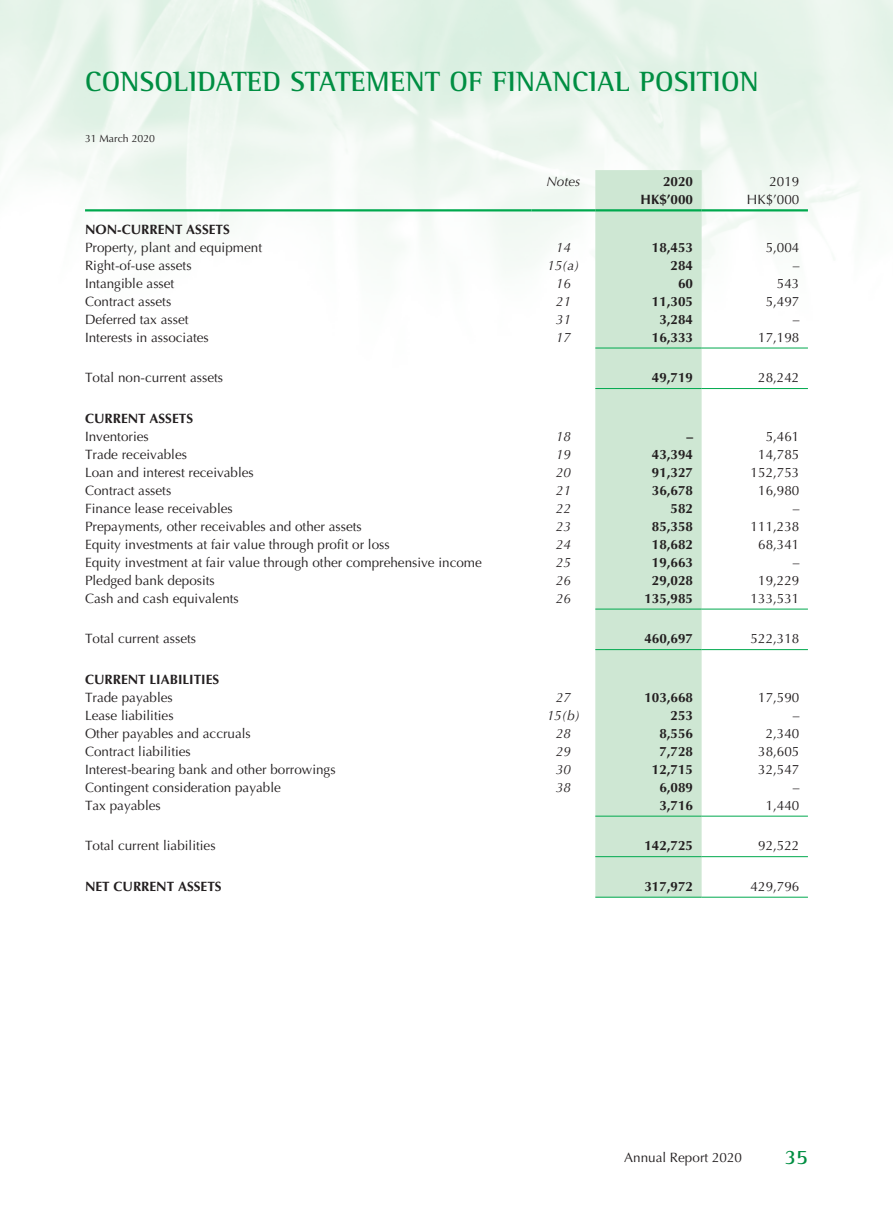
<style>
.page{position:relative;width:893px;height:1212px;background:#fff}
.page>*{position:absolute;margin:0;border:0;box-sizing:border-box;transform-origin:0 0}
.t1{font:700 28.5px "Rotis Semi Serif Std";letter-spacing:.01em;color:#008e42}
.t2{font:700 21px "Rotis Semi Serif Std";color:#008e42}
._50_Table_txt{font:13.5px "Optima LT Std";color:#231f20}
._50_Table_txt-2{font:700 13.5px "Optima LT Std";color:#231f20}
._50_Table_txt-3{font:italic 13.5px "Optima LT Std";color:#231f20}
.t3{font:10.5px "Optima LT Std";color:#231f20}
</style>
<div class="page">
<div style="left:595px;top:170px;width:107px;height:727px;background:#cee7d3"></div>
<hr style="left:85px;top:209px;width:446px;height:2px;background:#00a94e">
<hr style="left:531px;top:209px;width:64px;height:2px;background:#00a94e">
<hr style="left:595px;top:209px;width:107px;height:2px;background:#00a94e">
<hr style="left:702px;top:209px;width:106px;height:2px;background:#00a94e">
<hr style="left:595px;top:348px;width:107px;height:1px;background:#00a94e">
<hr style="left:702px;top:348px;width:106px;height:1px;background:#00a94e">
<hr style="left:595px;top:388px;width:107px;height:1px;background:#00a94e">
<hr style="left:702px;top:388px;width:106px;height:1px;background:#00a94e">
<hr style="left:595px;top:609px;width:107px;height:1px;background:#00a94e">
<hr style="left:702px;top:609px;width:106px;height:1px;background:#00a94e">
<hr style="left:595px;top:649px;width:107px;height:1px;background:#00a94e">
<hr style="left:702px;top:649px;width:106px;height:1px;background:#00a94e">
<hr style="left:595px;top:816px;width:107px;height:1px;background:#00a94e">
<hr style="left:702px;top:816px;width:106px;height:1px;background:#00a94e">
<hr style="left:595px;top:856px;width:107px;height:1px;background:#00a94e">
<hr style="left:702px;top:856px;width:106px;height:1px;background:#00a94e">
<hr style="left:595px;top:897px;width:107px;height:1px;background:#00a94e">
<hr style="left:702px;top:897px;width:106px;height:1px;background:#00a94e">
<p class="t1" style="left:85px;top:64px;width:675px">CONSOLIDATED STATEMENT OF FINANCIAL POSITION</p>
<p class="t3" style="left:85px;top:132px;width:72px">31 March 2020</p>
<p class="_50_Table_txt-3" style="left:546px;top:173px;width:36px">Notes</p>
<p class="_50_Table_txt-2" style="left:663px;top:173px;width:32px">2020</p>
<p class="_50_Table_txt" style="left:769px;top:173px;width:32px">2019</p>
<p class="_50_Table_txt-2" style="left:641px;top:191px;width:54px">HK$’000</p>
<p class="_50_Table_txt" style="left:747px;top:191px;width:54px">HK$’000</p>
<p class="_50_Table_txt-2" style="left:85px;top:221px;width:146px">NON-CURRENT ASSETS</p>
<p class="_50_Table_txt" style="left:85px;top:239px;width:179px">Property, plant and equipment</p>
<p class="_50_Table_txt-3" style="left:556px;top:239px;width:17px">14</p>
<p class="_50_Table_txt-2" style="left:652px;top:239px;width:43px">18,453</p>
<p class="_50_Table_txt" style="left:766px;top:239px;width:35px">5,004</p>
<p class="_50_Table_txt" style="left:85px;top:257px;width:108px">Right-of-use assets</p>
<p class="_50_Table_txt-3" style="left:547px;top:257px;width:34px">15(a)</p>
<p class="_50_Table_txt-2" style="left:671px;top:257px;width:24px">284</p>
<p class="_50_Table_txt" style="left:793px;top:257px;width:8px">–</p>
<p class="_50_Table_txt" style="left:85px;top:275px;width:91px">Intangible asset</p>
<p class="_50_Table_txt-3" style="left:556px;top:275px;width:17px">16</p>
<p class="_50_Table_txt-2" style="left:678px;top:275px;width:17px">60</p>
<p class="_50_Table_txt" style="left:777px;top:275px;width:24px">543</p>
<p class="_50_Table_txt" style="left:85px;top:293px;width:88px">Contract assets</p>
<p class="_50_Table_txt-3" style="left:556px;top:293px;width:17px">21</p>
<p class="_50_Table_txt-2" style="left:652px;top:293px;width:43px">11,305</p>
<p class="_50_Table_txt" style="left:766px;top:293px;width:35px">5,497</p>
<p class="_50_Table_txt" style="left:85px;top:311px;width:105px">Deferred tax asset</p>
<p class="_50_Table_txt-3" style="left:556px;top:311px;width:17px">31</p>
<p class="_50_Table_txt-2" style="left:659px;top:311px;width:35px">3,284</p>
<p class="_50_Table_txt" style="left:793px;top:311px;width:8px">–</p>
<p class="_50_Table_txt" style="left:85px;top:329px;width:125px">Interests in associates</p>
<p class="_50_Table_txt-3" style="left:556px;top:329px;width:17px">17</p>
<p class="_50_Table_txt-2" style="left:652px;top:329px;width:43px">16,333</p>
<p class="_50_Table_txt" style="left:758px;top:329px;width:43px">17,198</p>
<p class="_50_Table_txt" style="left:85px;top:370px;width:140px">Total non-current assets</p>
<p class="_50_Table_txt-2" style="left:652px;top:370px;width:43px">49,719</p>
<p class="_50_Table_txt" style="left:758px;top:370px;width:43px">28,242</p>
<p class="_50_Table_txt-2" style="left:85px;top:410px;width:110px">CURRENT ASSETS</p>
<p class="_50_Table_txt" style="left:85px;top:428px;width:65px">Inventories</p>
<p class="_50_Table_txt-3" style="left:556px;top:428px;width:17px">18</p>
<p class="_50_Table_txt-2" style="left:686px;top:428px;width:8px">–</p>
<p class="_50_Table_txt" style="left:766px;top:428px;width:35px">5,461</p>
<p class="_50_Table_txt" style="left:85px;top:446px;width:104px">Trade receivables</p>
<p class="_50_Table_txt-3" style="left:556px;top:446px;width:17px">19</p>
<p class="_50_Table_txt-2" style="left:652px;top:446px;width:43px">43,394</p>
<p class="_50_Table_txt" style="left:758px;top:446px;width:43px">14,785</p>
<p class="_50_Table_txt" style="left:85px;top:464px;width:170px">Loan and interest receivables</p>
<p class="_50_Table_txt-3" style="left:556px;top:464px;width:17px">20</p>
<p class="_50_Table_txt-2" style="left:652px;top:464px;width:43px">91,327</p>
<p class="_50_Table_txt" style="left:751px;top:464px;width:50px">152,753</p>
<p class="_50_Table_txt" style="left:85px;top:482px;width:88px">Contract assets</p>
<p class="_50_Table_txt-3" style="left:556px;top:482px;width:17px">21</p>
<p class="_50_Table_txt-2" style="left:652px;top:482px;width:43px">36,678</p>
<p class="_50_Table_txt" style="left:758px;top:482px;width:43px">16,980</p>
<p class="_50_Table_txt" style="left:85px;top:500px;width:149px">Finance lease receivables</p>
<p class="_50_Table_txt-3" style="left:556px;top:500px;width:17px">22</p>
<p class="_50_Table_txt-2" style="left:671px;top:500px;width:24px">582</p>
<p class="_50_Table_txt" style="left:793px;top:500px;width:8px">–</p>
<p class="_50_Table_txt" style="left:85px;top:518px;width:278px">Prepayments, other receivables and other assets</p>
<p class="_50_Table_txt-3" style="left:556px;top:518px;width:17px">23</p>
<p class="_50_Table_txt-2" style="left:652px;top:518px;width:43px">85,358</p>
<p class="_50_Table_txt" style="left:751px;top:518px;width:50px">111,238</p>
<p class="_50_Table_txt" style="left:85px;top:536px;width:306px">Equity investments at fair value through profit or loss</p>
<p class="_50_Table_txt-3" style="left:556px;top:536px;width:17px">24</p>
<p class="_50_Table_txt-2" style="left:652px;top:536px;width:43px">18,682</p>
<p class="_50_Table_txt" style="left:758px;top:536px;width:43px">68,341</p>
<p class="_50_Table_txt" style="left:85px;top:554px;width:398px">Equity investment at fair value through other comprehensive income</p>
<p class="_50_Table_txt-3" style="left:556px;top:554px;width:17px">25</p>
<p class="_50_Table_txt-2" style="left:652px;top:554px;width:43px">19,663</p>
<p class="_50_Table_txt" style="left:793px;top:554px;width:8px">–</p>
<p class="_50_Table_txt" style="left:85px;top:572px;width:131px">Pledged bank deposits</p>
<p class="_50_Table_txt-3" style="left:556px;top:572px;width:17px">26</p>
<p class="_50_Table_txt-2" style="left:652px;top:572px;width:43px">29,028</p>
<p class="_50_Table_txt" style="left:758px;top:572px;width:43px">19,229</p>
<p class="_50_Table_txt" style="left:85px;top:590px;width:155px">Cash and cash equivalents</p>
<p class="_50_Table_txt-3" style="left:556px;top:590px;width:17px">26</p>
<p class="_50_Table_txt-2" style="left:644px;top:590px;width:50px">135,985</p>
<p class="_50_Table_txt" style="left:751px;top:590px;width:50px">133,531</p>
<p class="_50_Table_txt" style="left:85px;top:631px;width:113px">Total current assets</p>
<p class="_50_Table_txt-2" style="left:644px;top:631px;width:50px">460,697</p>
<p class="_50_Table_txt" style="left:751px;top:631px;width:50px">522,318</p>
<p class="_50_Table_txt-2" style="left:85px;top:671px;width:136px">CURRENT LIABILITIES</p>
<p class="_50_Table_txt" style="left:85px;top:689px;width:89px">Trade payables</p>
<p class="_50_Table_txt-3" style="left:556px;top:689px;width:17px">27</p>
<p class="_50_Table_txt-2" style="left:644px;top:689px;width:50px">103,668</p>
<p class="_50_Table_txt" style="left:758px;top:689px;width:43px">17,590</p>
<p class="_50_Table_txt" style="left:85px;top:707px;width:90px">Lease liabilities</p>
<p class="_50_Table_txt-3" style="left:547px;top:707px;width:35px">15(b)</p>
<p class="_50_Table_txt-2" style="left:671px;top:707px;width:24px">253</p>
<p class="_50_Table_txt" style="left:793px;top:707px;width:8px">–</p>
<p class="_50_Table_txt" style="left:85px;top:725px;width:167px">Other payables and accruals</p>
<p class="_50_Table_txt-3" style="left:556px;top:725px;width:17px">28</p>
<p class="_50_Table_txt-2" style="left:659px;top:725px;width:35px">8,556</p>
<p class="_50_Table_txt" style="left:766px;top:725px;width:35px">2,340</p>
<p class="_50_Table_txt" style="left:85px;top:743px;width:107px">Contract liabilities</p>
<p class="_50_Table_txt-3" style="left:556px;top:743px;width:17px">29</p>
<p class="_50_Table_txt-2" style="left:659px;top:743px;width:35px">7,728</p>
<p class="_50_Table_txt" style="left:758px;top:743px;width:43px">38,605</p>
<p class="_50_Table_txt" style="left:85px;top:761px;width:252px">Interest-bearing bank and other borrowings</p>
<p class="_50_Table_txt-3" style="left:556px;top:761px;width:17px">30</p>
<p class="_50_Table_txt-2" style="left:652px;top:761px;width:43px">12,715</p>
<p class="_50_Table_txt" style="left:758px;top:761px;width:43px">32,547</p>
<p class="_50_Table_txt" style="left:85px;top:779px;width:197px">Contingent consideration payable</p>
<p class="_50_Table_txt-3" style="left:556px;top:779px;width:17px">38</p>
<p class="_50_Table_txt-2" style="left:659px;top:779px;width:35px">6,089</p>
<p class="_50_Table_txt" style="left:793px;top:779px;width:8px">–</p>
<p class="_50_Table_txt" style="left:85px;top:797px;width:77px">Tax payables</p>
<p class="_50_Table_txt-2" style="left:659px;top:797px;width:35px">3,716</p>
<p class="_50_Table_txt" style="left:766px;top:797px;width:35px">1,440</p>
<p class="_50_Table_txt" style="left:85px;top:838px;width:132px">Total current liabilities</p>
<p class="_50_Table_txt-2" style="left:644px;top:838px;width:50px">142,725</p>
<p class="_50_Table_txt" style="left:758px;top:838px;width:43px">92,522</p>
<p class="_50_Table_txt-2" style="left:85px;top:878px;width:138px">NET CURRENT ASSETS</p>
<p class="_50_Table_txt-2" style="left:644px;top:878px;width:50px">317,972</p>
<p class="_50_Table_txt" style="left:751px;top:878px;width:50px">429,796</p>
<p class="_50_Table_txt" style="left:624px;top:1150px;width:119px">Annual Report 2020</p>
<p class="t2" style="left:785px;top:1144px;width:25px">35</p>
</div>
